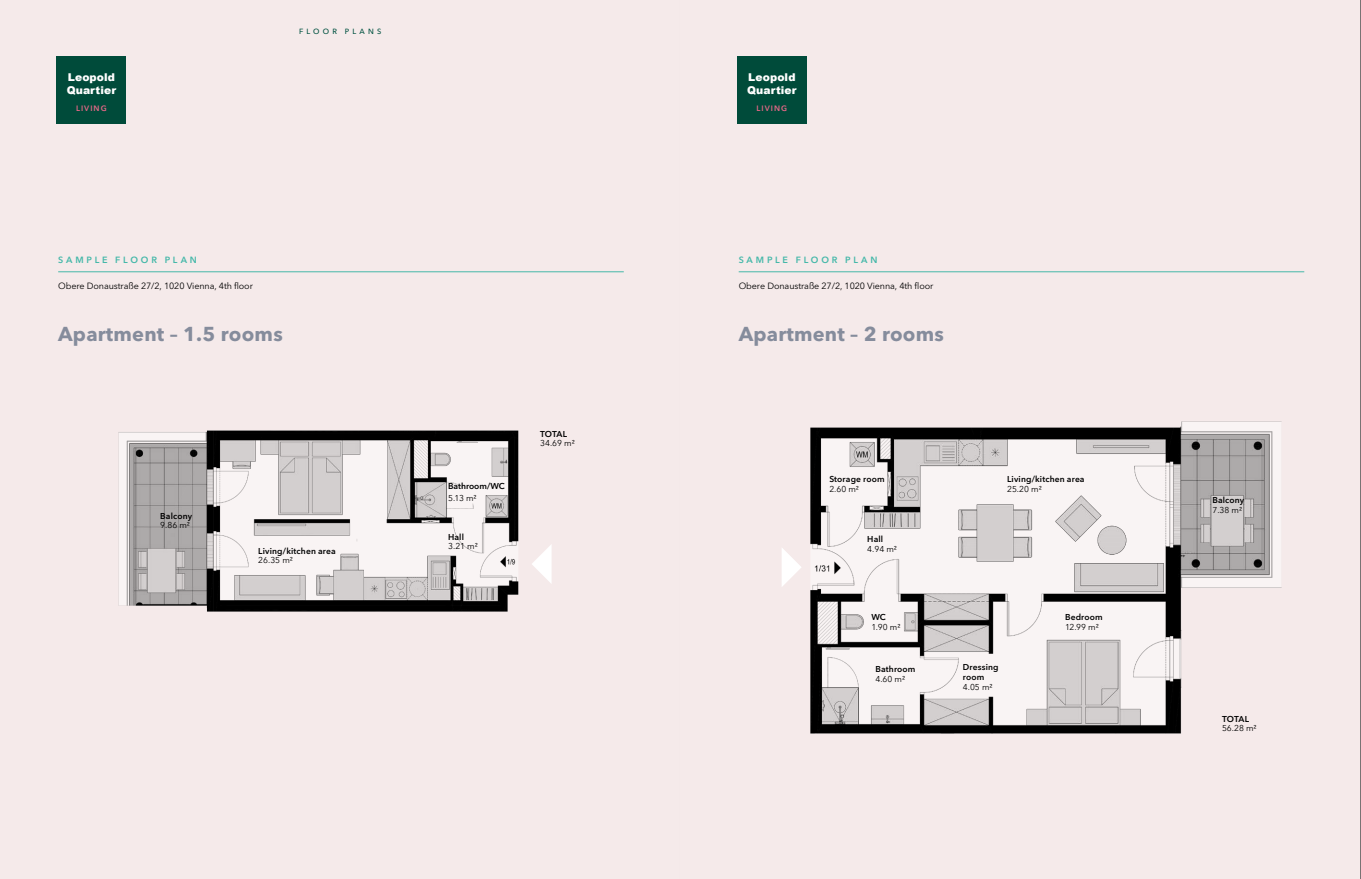
<style>
.page{position:relative;width:1361px;height:879px;background:#fff}
.page>*{position:absolute;margin:0;border:0;box-sizing:border-box;transform-origin:0 0}
.t1{font:700 20px "Avenir Next LT Pro";letter-spacing:.01em;color:#858c9c}
.t2{font:900 10.7px/12.9px "Arial";letter-spacing:.01em;color:#fff}
.t3{font:9px "Avenir Next LT Pro";letter-spacing:-.01em;color:#000}
.t4{font:600 9px "Avenir Next LT Pro";letter-spacing:.315em;color:#45b8a9}
.t5{font:600 8.5px/9.5px "Avenir Next LT Pro";letter-spacing:.015em;color:#000}
.t6{font:8.5px "Avenir Next LT Pro";color:#000}
.t7{font:600 8.5px "Avenir Next LT Pro";letter-spacing:-.005em;color:#000}
.t8{font:600 7.8px "Avenir Next LT Pro";letter-spacing:.13em;color:#e76787}
.t9{font:500 7.5px "Avenir Next LT Pro";letter-spacing:.42em;color:#005240}
</style>
<div class="page">
<div style="left:0;top:0;width:680px;height:879px;background:#f5eaea"></div>
<hr style="left:58px;top:271px;width:566px;height:1px;background:#45b8a9">
<div style="left:57px;top:57px;width:69px;height:67px;background:#004b3a"></div>
<img style="left:118px;top:430px;width:400px;height:181px">
<div style="left:680px;top:0;width:681px;height:879px;background:#f5eaea"></div>
<hr style="left:1360px;top:0;width:1px;height:879px;background:#000">
<hr style="left:739px;top:271px;width:565px;height:1px;background:#45b8a9">
<div style="left:737px;top:57px;width:69px;height:67px;background:#004b3a"></div>
<img style="left:810px;top:421px;width:471px;height:313px">
<svg style="left:532px;top:545px;width:19px;height:38px"></svg>
<svg style="left:782px;top:548px;width:19px;height:38px"></svg>
<p class="t2" style="left:67px;top:71px;width:51px">Leopold<br>Quartier</p>
<p class="t8" style="left:76px;top:104px;width:32px">LIVING</p>
<p class="t9" style="left:299px;top:27px;width:84px">FLOOR PLANS</p>
<p class="t4" style="left:58px;top:254px;width:140px">SAMPLE FLOOR PLAN</p>
<p class="t3" style="left:58px;top:280px;width:196px">Obere Donaustraße 27/2, 1020 Vienna, 4th floor</p>
<h1 class="t1" style="left:58px;top:322px;width:226px">Apartment – 1.5 rooms</h1>
<p class="t5" style="left:160px;top:511px;width:33px">Balcony</p>
<p class="t6" style="left:160px;top:520px;width:31px">9.86 m²</p>
<p class="t5" style="left:258px;top:546px;width:79px">Living/kitchen area</p>
<p class="t6" style="left:258px;top:555px;width:36px">26.35 m²</p>
<p class="t7" style="left:448px;top:481px;width:58px">Bathroom/WC</p>
<p class="t6" style="left:448px;top:493px;width:30px">5.13 m²</p>
<p class="t5" style="left:448px;top:532px;width:17px">Hall</p>
<p class="t6" style="left:448px;top:541px;width:31px">3.21 m²</p>
<p class="t5" style="left:540px;top:429px;width:29px">TOTAL</p>
<p class="t6" style="left:540px;top:438px;width:36px">34.69 m²</p>
<p class="t2" style="left:747px;top:71px;width:51px">Leopold<br>Quartier</p>
<p class="t8" style="left:756px;top:104px;width:32px">LIVING</p>
<p class="t4" style="left:739px;top:254px;width:140px">SAMPLE FLOOR PLAN</p>
<p class="t3" style="left:739px;top:280px;width:196px">Obere Donaustraße 27/2, 1020 Vienna, 4th floor</p>
<h1 class="t1" style="left:739px;top:322px;width:207px">Apartment – 2 rooms</h1>
<p class="t5" style="left:829px;top:475px;width:57px">Storage room</p>
<p class="t6" style="left:829px;top:484px;width:31px">2.60 m²</p>
<p class="t5" style="left:1007px;top:475px;width:79px">Living/kitchen area</p>
<p class="t6" style="left:1007px;top:484px;width:36px">25.20 m²</p>
<p class="t5" style="left:867px;top:534px;width:17px">Hall</p>
<p class="t6" style="left:867px;top:544px;width:31px">4.94 m²</p>
<p class="t5" style="left:871px;top:612px;width:16px">WC</p>
<p class="t6" style="left:871px;top:622px;width:31px">1.90 m²</p>
<p class="t5" style="left:1065px;top:612px;width:39px">Bedroom</p>
<p class="t6" style="left:1065px;top:622px;width:35px">12.99 m²</p>
<p class="t5" style="left:875px;top:664px;width:41px">Bathroom</p>
<p class="t6" style="left:875px;top:674px;width:31px">4.60 m²</p>
<p class="t5" style="left:963px;top:662px;width:37px">Dressing room</p>
<p class="t6" style="left:963px;top:681px;width:31px">4.05 m²</p>
<p class="t5" style="left:1212px;top:495px;width:33px">Balcony</p>
<p class="t6" style="left:1212px;top:505px;width:31px">7.38 m²</p>
<p class="t5" style="left:1222px;top:714px;width:29px">TOTAL</p>
<p class="t6" style="left:1222px;top:723px;width:36px">56.28 m²</p>
</div>
